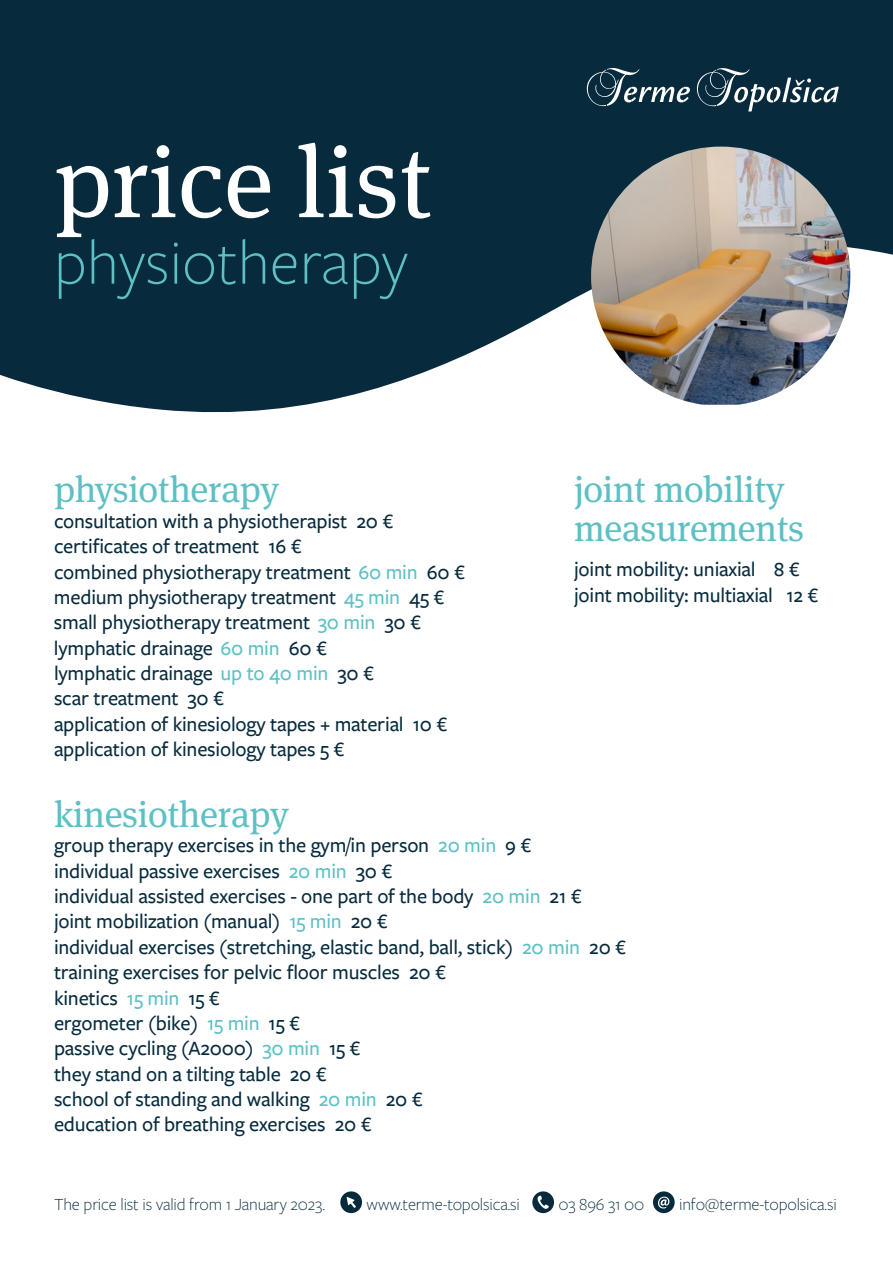
<style>
.page{position:relative;width:893px;height:1263px;background:#fff}
.page>*{position:absolute;margin:0;border:0;box-sizing:border-box;transform-origin:0 0}
.t1{font:101.85px "Meta Serif Pro";color:#fff}
.t2{font:300 65.1px "Freight Sans Pro";color:#5ec0c4}
.t3{font:37.05px/39px "Meta Serif Pro";letter-spacing:-.01em;color:#5ec0c4}
.t4{font:500 21.15px/25.3px "Freight Sans Pro";letter-spacing:-.01em;color:#072b3d}
.t5{font:300 17.7px "Freight Sans Pro";letter-spacing:-.01em;color:#072b3d}
.s1{color:#5ec0c4}
</style>
<div class="page">
<div style="left:340px;top:1191px;width:22px;height:22px;background:#072b3d;border-radius:50%"></div>
<svg style="left:347px;top:1197px;width:9px;height:11px"></svg>
<svg style="left:532px;top:1191px;width:22px;height:22px"></svg>
<svg style="left:538px;top:1196px;width:11px;height:13px"></svg>
<svg style="left:653px;top:1191px;width:22px;height:22px"></svg>
<svg style="left:658px;top:1196px;width:11px;height:12px"></svg>
<svg style="left:0;top:0;width:893px;height:413px;background:#1f3f4f"></svg>
<svg style="left:587px;top:68px;width:103px;height:38px;background:#355261"></svg>
<svg style="left:697px;top:68px;width:142px;height:43px;background:#32505f"></svg>
<img style="left:591px;top:147px;width:259px;height:258px">
<h1 class="t1" style="left:54px;top:143px;width:379px">price list</h1>
<h2 class="t2" style="left:54px;top:238px;width:355px">physiotherapy</h2>
<h3 class="t3" style="left:54px;top:473px;width:227px">physiotherapy</h3>
<p class="t4" style="left:54px;top:510px;width:412px">consultation with a physiotherapist 20 € certificates of treatment 16 €<br>combined physiotherapy treatment <span class="s1">60 min</span> 60 € medium physiotherapy treatment <span class="s1">45 min</span> 45 € small physiotherapy treatment <span class="s1">30 min</span> 30 € lymphatic drainage <span class="s1">60 min</span> 60 €<br>lymphatic drainage <span class="s1">up to 40 min</span> 30 €<br>scar treatment 30 €<br>application of kinesiology tapes + material 10 € application of kinesiology tapes 5 €</p>
<h3 class="t3" style="left:54px;top:798px;width:236px">kinesiotherapy</h3>
<p class="t4" style="left:54px;top:832px;width:573px">group therapy exercises in the gym/in person <span class="s1">20 min</span> 9 €<br>individual passive exercises <span class="s1">20 min</span> 30 €<br>individual assisted exercises - one part of the body <span class="s1">20 min</span> 21 €<br>joint mobilization (manual) <span class="s1">15 min</span> 20 €<br>individual exercises (stretching, elastic band, ball, stick) <span class="s1">20 min</span> 20 € training exercises for pelvic floor muscles 20 €<br>kinetics <span class="s1">15 min</span> 15 €<br>ergometer (bike) <span class="s1">15 min</span> 15 €<br>passive cycling (A2000) <span class="s1">30 min</span> 15 €<br>they stand on a tilting table 20 €<br>school of standing and walking <span class="s1">20 min</span> 20 €<br>education of breathing exercises 20 €</p>
<h3 class="t3" style="left:574px;top:473px;width:232px">joint mobility measurements</h3>
<p class="t4" style="left:574px;top:556px;width:246px">joint mobility: uniaxial 8 € joint mobility: multiaxial 12 €</p>
<p class="t5" style="left:54px;top:1197px;width:273px">The price list is valid from 1 January 2023.</p>
<p class="t5" style="left:367px;top:1197px;width:155px">www.terme-topolsica.si</p>
<p class="t5" style="left:559px;top:1197px;width:87px">03 896 31 00</p>
<p class="t5" style="left:679px;top:1197px;width:159px">info@terme-topolsica.si</p>
</div>
